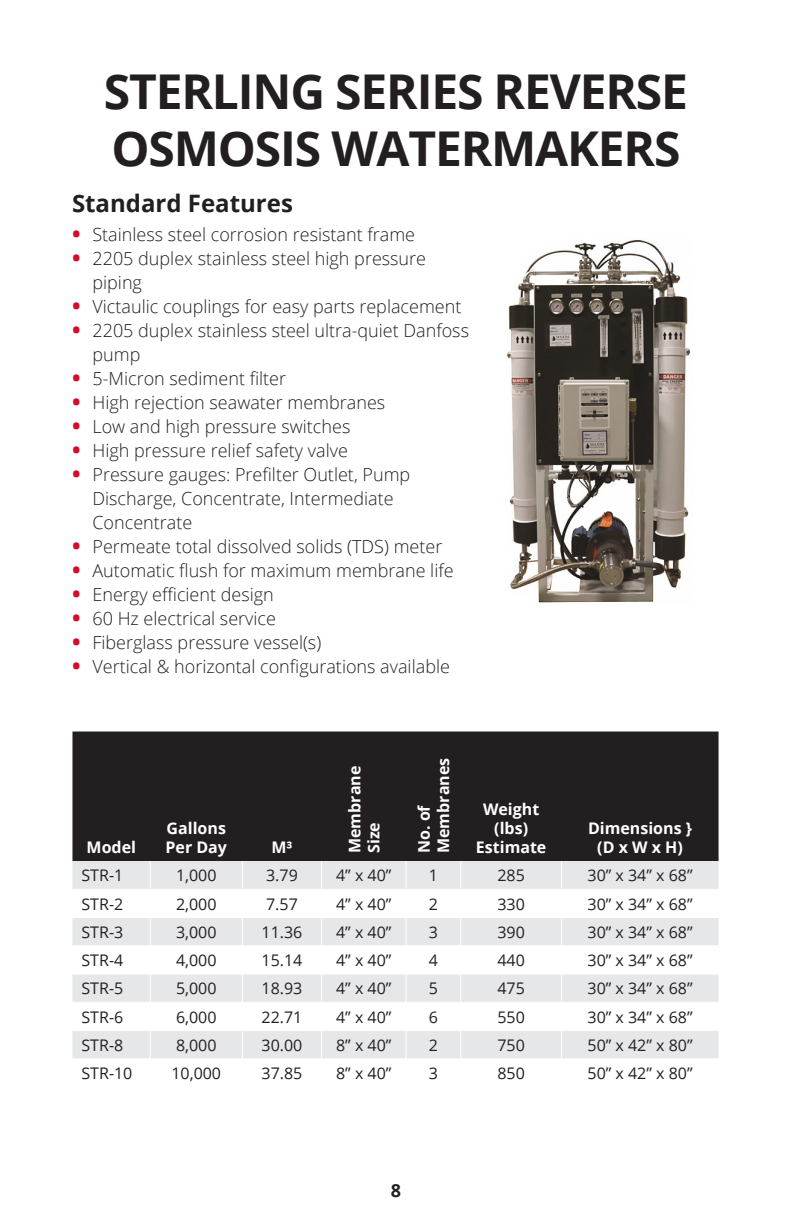
<style>
.page{position:relative;width:792px;height:1224px;background:#fff}
.page>*{position:absolute;margin:0;border:0;box-sizing:border-box;transform-origin:0 0}
.t1{font:700 48px/57.6px "Open Sans";letter-spacing:-.025em;color:#231f20}
.t2{font:700 24px "Open Sans";color:#231f20}
.t3{font:300 18px/24px "Open Sans";color:#231f20}
.t4{font:700 18px "Open Sans";color:#231f20}
.body{font:16px "Open Sans";color:#231f20}
.body-2{font:700 16px/19.2px "Open Sans";color:#fff}
.s1{font-weight:800;font-size:20px;color:#d30d2b}
</style>
<div class="page">
<img style="left:506px;top:240px;width:185px;height:363px">
<div style="left:72px;top:732px;width:647px;height:129px;background:#231f20"></div>
<svg style="left:72px;top:861px;width:647px;height:197px;fill:#e6e7e9"></svg>
<hr style="left:72px;top:889px;width:78px;height:1px;background:#fff">
<hr style="left:150px;top:889px;width:92px;height:1px;background:#fff">
<hr style="left:242px;top:889px;width:80px;height:1px;background:#fff">
<hr style="left:322px;top:889px;width:84px;height:1px;background:#fff">
<hr style="left:406px;top:889px;width:55px;height:1px;background:#fff">
<hr style="left:461px;top:889px;width:101px;height:1px;background:#fff">
<hr style="left:562px;top:889px;width:157px;height:1px;background:#fff">
<hr style="left:72px;top:917px;width:78px;height:1px;background:#fff">
<hr style="left:150px;top:917px;width:92px;height:1px;background:#fff">
<hr style="left:242px;top:917px;width:80px;height:1px;background:#fff">
<hr style="left:322px;top:917px;width:84px;height:1px;background:#fff">
<hr style="left:406px;top:917px;width:55px;height:1px;background:#fff">
<hr style="left:461px;top:917px;width:101px;height:1px;background:#fff">
<hr style="left:562px;top:917px;width:157px;height:1px;background:#fff">
<hr style="left:72px;top:945px;width:78px;height:1px;background:#fff">
<hr style="left:150px;top:945px;width:92px;height:1px;background:#fff">
<hr style="left:242px;top:945px;width:80px;height:1px;background:#fff">
<hr style="left:322px;top:945px;width:84px;height:1px;background:#fff">
<hr style="left:406px;top:945px;width:55px;height:1px;background:#fff">
<hr style="left:461px;top:945px;width:101px;height:1px;background:#fff">
<hr style="left:562px;top:945px;width:157px;height:1px;background:#fff">
<hr style="left:72px;top:974px;width:78px;height:1px;background:#fff">
<hr style="left:150px;top:974px;width:92px;height:1px;background:#fff">
<hr style="left:242px;top:974px;width:80px;height:1px;background:#fff">
<hr style="left:322px;top:974px;width:84px;height:1px;background:#fff">
<hr style="left:406px;top:974px;width:55px;height:1px;background:#fff">
<hr style="left:461px;top:974px;width:101px;height:1px;background:#fff">
<hr style="left:562px;top:974px;width:157px;height:1px;background:#fff">
<hr style="left:72px;top:1002px;width:78px;height:1px;background:#fff">
<hr style="left:150px;top:1002px;width:92px;height:1px;background:#fff">
<hr style="left:242px;top:1002px;width:80px;height:1px;background:#fff">
<hr style="left:322px;top:1002px;width:84px;height:1px;background:#fff">
<hr style="left:406px;top:1002px;width:55px;height:1px;background:#fff">
<hr style="left:461px;top:1002px;width:101px;height:1px;background:#fff">
<hr style="left:562px;top:1002px;width:157px;height:1px;background:#fff">
<hr style="left:72px;top:1030px;width:78px;height:1px;background:#fff">
<hr style="left:150px;top:1030px;width:92px;height:1px;background:#fff">
<hr style="left:242px;top:1030px;width:80px;height:1px;background:#fff">
<hr style="left:322px;top:1030px;width:84px;height:1px;background:#fff">
<hr style="left:406px;top:1030px;width:55px;height:1px;background:#fff">
<hr style="left:461px;top:1030px;width:101px;height:1px;background:#fff">
<hr style="left:562px;top:1030px;width:157px;height:1px;background:#fff">
<svg style="left:150px;top:861px;width:1px;height:197px"></svg>
<svg style="left:242px;top:861px;width:1px;height:197px"></svg>
<svg style="left:321px;top:861px;width:1px;height:197px"></svg>
<svg style="left:406px;top:861px;width:1px;height:197px"></svg>
<svg style="left:460px;top:861px;width:1px;height:197px"></svg>
<svg style="left:561px;top:861px;width:1px;height:197px"></svg>
<p class="t1" style="left:104px;top:61px;width:586px">STERLING SERIES REVERSE<br>OSMOSIS WATERMAKERS</p>
<p class="t2" style="left:72px;top:186px;width:222px">Standard Features</p>
<p class="t3" style="left:72px;top:222px;width:344px"><span class="s1">•</span> Stainless steel corrosion resistant frame</p>
<p class="t3" style="left:92px;top:246px;width:335px;text-indent:-20px"><span class="s1">•</span> 2205 duplex stainless steel high pressure piping</p>
<p class="t3" style="left:72px;top:294px;width:391px"><span class="s1">•</span> Victaulic couplings for easy parts replacement</p>
<p class="t3" style="left:92px;top:318px;width:378px;text-indent:-20px"><span class="s1">•</span> 2205 duplex stainless steel ultra-quiet Danfoss pump</p>
<p class="t3" style="left:72px;top:366px;width:215px"><span class="s1">•</span> 5-Micron sediment filter</p>
<p class="t3" style="left:72px;top:390px;width:314px"><span class="s1">•</span> High rejection seawater membranes</p>
<p class="t3" style="left:72px;top:414px;width:279px"><span class="s1">•</span> Low and high pressure switches</p>
<p class="t3" style="left:72px;top:438px;width:277px"><span class="s1">•</span> High pressure relief safety valve</p>
<p class="t3" style="left:92px;top:462px;width:319px;text-indent:-20px"><span class="s1">•</span> Pressure gauges: Prefilter Outlet, Pump<br>Discharge, Concentrate, Intermediate<br>Concentrate</p>
<p class="t3" style="left:72px;top:534px;width:371px"><span class="s1">•</span> Permeate total dissolved solids (TDS) meter</p>
<p class="t3" style="left:72px;top:558px;width:383px"><span class="s1">•</span> Automatic flush for maximum membrane life</p>
<p class="t3" style="left:72px;top:582px;width:203px"><span class="s1">•</span> Energy efficient design</p>
<p class="t3" style="left:72px;top:606px;width:205px"><span class="s1">•</span> 60 Hz electrical service</p>
<p class="t3" style="left:72px;top:630px;width:250px"><span class="s1">•</span> Fiberglass pressure vessel(s)</p>
<p class="t3" style="left:72px;top:654px;width:379px"><span class="s1">•</span> Vertical &amp; horizontal configurations available</p>
<p class="body-2" style="left:87px;top:837px;width:51px">Model</p>
<p class="body-2" style="left:166px;top:818px;width:63px">Gallons<br>Per Day</p>
<p class="body-2" style="left:271px;top:837px;width:23px">M³</p>
<p class="body-2" style="left:345px;top:853px;width:89px;rotate:-90deg">Membrane<br>Size</p>
<p class="body-2" style="left:414px;top:853px;width:97px;rotate:-90deg">No. of<br>Membranes</p>
<p class="body-2" style="left:476px;top:799px;width:72px;text-align:center">Weight (lbs)<br>Estimate</p>
<p class="body-2" style="left:588px;top:818px;width:106px;text-align:center">Dimensions } (D x W x H)</p>
<p class="body" style="left:81px;top:865px;width:43px">STR-1</p>
<p class="body" style="left:176px;top:865px;width:42px">1,000</p>
<p class="body" style="left:266px;top:865px;width:33px">3.79</p>
<p class="body" style="left:336px;top:865px;width:57px">4” x 40”</p>
<p class="body" style="left:429px;top:865px;width:11px">1</p>
<p class="body" style="left:497px;top:865px;width:29px">285</p>
<p class="body" style="left:588px;top:865px;width:107px">30” x 34” x 68”</p>
<p class="body" style="left:81px;top:893px;width:43px">STR-2</p>
<p class="body" style="left:176px;top:893px;width:42px">2,000</p>
<p class="body" style="left:266px;top:893px;width:33px">7.57</p>
<p class="body" style="left:336px;top:893px;width:57px">4” x 40”</p>
<p class="body" style="left:429px;top:893px;width:11px">2</p>
<p class="body" style="left:497px;top:893px;width:29px">330</p>
<p class="body" style="left:588px;top:893px;width:107px">30” x 34” x 68”</p>
<p class="body" style="left:81px;top:921px;width:43px">STR-3</p>
<p class="body" style="left:176px;top:921px;width:42px">3,000</p>
<p class="body" style="left:262px;top:921px;width:42px">11.36</p>
<p class="body" style="left:336px;top:921px;width:57px">4” x 40”</p>
<p class="body" style="left:429px;top:921px;width:11px">3</p>
<p class="body" style="left:497px;top:921px;width:29px">390</p>
<p class="body" style="left:588px;top:921px;width:107px">30” x 34” x 68”</p>
<p class="body" style="left:81px;top:949px;width:43px">STR-4</p>
<p class="body" style="left:176px;top:949px;width:42px">4,000</p>
<p class="body" style="left:262px;top:949px;width:42px">15.14</p>
<p class="body" style="left:336px;top:949px;width:57px">4” x 40”</p>
<p class="body" style="left:429px;top:949px;width:11px">4</p>
<p class="body" style="left:497px;top:949px;width:29px">440</p>
<p class="body" style="left:588px;top:949px;width:107px">30” x 34” x 68”</p>
<p class="body" style="left:81px;top:978px;width:43px">STR-5</p>
<p class="body" style="left:176px;top:978px;width:42px">5,000</p>
<p class="body" style="left:262px;top:978px;width:42px">18.93</p>
<p class="body" style="left:336px;top:978px;width:57px">4” x 40”</p>
<p class="body" style="left:429px;top:978px;width:11px">5</p>
<p class="body" style="left:497px;top:978px;width:29px">475</p>
<p class="body" style="left:588px;top:978px;width:107px">30” x 34” x 68”</p>
<p class="body" style="left:81px;top:1006px;width:43px">STR-6</p>
<p class="body" style="left:176px;top:1006px;width:42px">6,000</p>
<p class="body" style="left:262px;top:1006px;width:42px">22.71</p>
<p class="body" style="left:336px;top:1006px;width:57px">4” x 40”</p>
<p class="body" style="left:429px;top:1006px;width:11px">6</p>
<p class="body" style="left:497px;top:1006px;width:29px">550</p>
<p class="body" style="left:588px;top:1006px;width:107px">30” x 34” x 68”</p>
<p class="body" style="left:81px;top:1034px;width:43px">STR-8</p>
<p class="body" style="left:176px;top:1034px;width:42px">8,000</p>
<p class="body" style="left:262px;top:1034px;width:42px">30.00</p>
<p class="body" style="left:336px;top:1034px;width:57px">8” x 40”</p>
<p class="body" style="left:429px;top:1034px;width:11px">2</p>
<p class="body" style="left:497px;top:1034px;width:29px">750</p>
<p class="body" style="left:588px;top:1034px;width:107px">50” x 42” x 80”</p>
<p class="body" style="left:81px;top:1062px;width:52px">STR-10</p>
<p class="body" style="left:171px;top:1062px;width:51px">10,000</p>
<p class="body" style="left:262px;top:1062px;width:42px">37.85</p>
<p class="body" style="left:336px;top:1062px;width:57px">8” x 40”</p>
<p class="body" style="left:429px;top:1062px;width:11px">3</p>
<p class="body" style="left:497px;top:1062px;width:29px">850</p>
<p class="body" style="left:588px;top:1062px;width:107px">50” x 42” x 80”</p>
<p class="t4" style="left:391px;top:1177px;width:12px">8</p>
</div>
